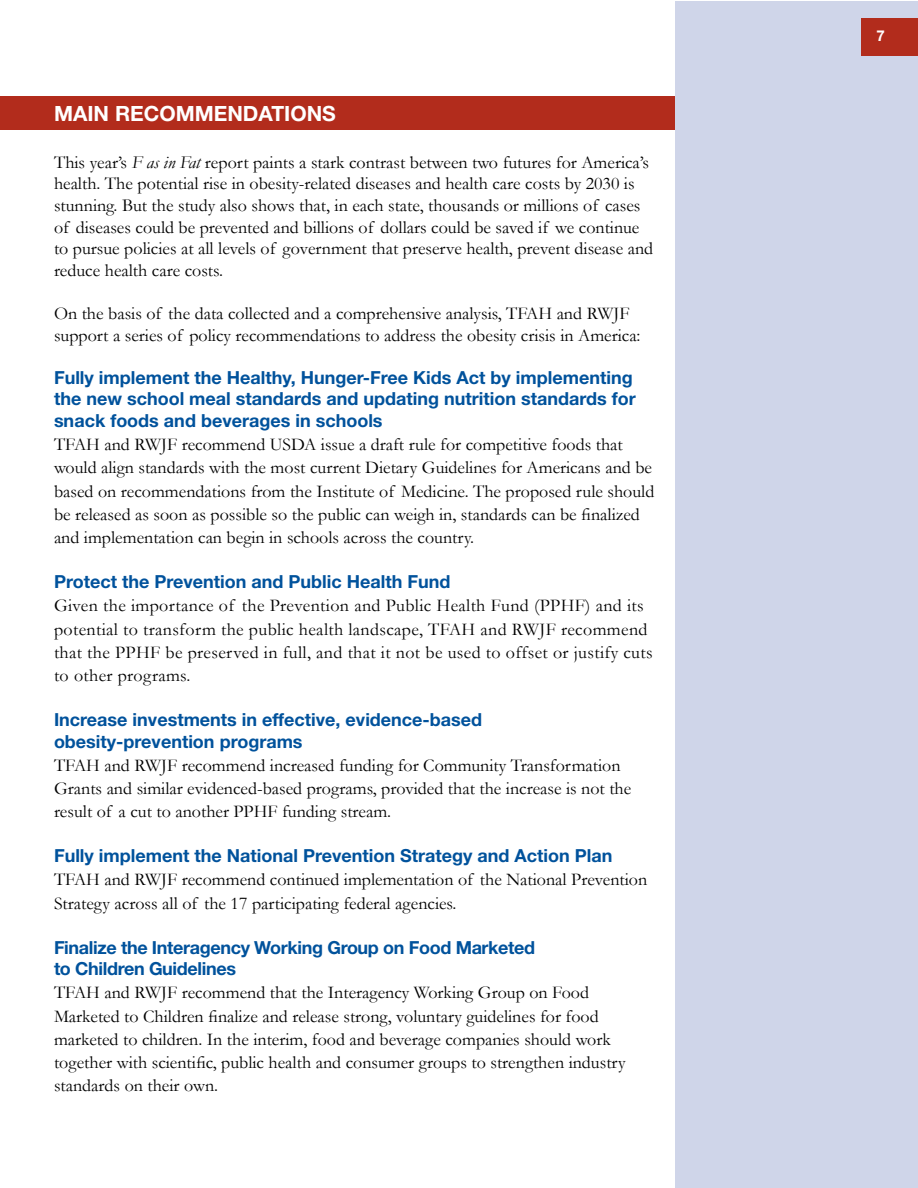
<style>
.page{position:relative;width:918px;height:1188px;background:#fff}
.page>*{position:absolute;margin:0;border:0;box-sizing:border-box;transform-origin:0 0}
.t1{font:700 21px "Helvetica Neue";color:#fff}
.t2{font:18px/23.2px "Garamond";color:#000}
.t3{font:700 18px/21.6px "Helvetica Neue";color:#00529c}
.t4{font:18px/23.2px "Garamond";letter-spacing:.02em;color:#000}
.t5{font:700 18px/21.6px "Helvetica Neue";letter-spacing:-.02em;color:#00529c}
.t6{font:700 15px "Helvetica Neue";color:#fff}
.s1{font-style:italic}
</style>
<div class="page">
<div style="left:676px;top:2px;width:242px;height:1186px;background:#cfd5e9"></div>
<div style="left:862px;top:18px;width:56px;height:37px;background:#b22c1c"></div>
<div style="left:0;top:97px;width:675px;height:33px;background:#b22c1c"></div>
<p class="t1" style="left:54px;top:100px;width:283px">MAIN RECOMMENDATIONS</p>
<p class="t2" style="left:54px;top:151px;width:601px;line-height:21.6px">This year’s <span class="s1">F as in Fat</span> report paints a stark contrast between two futures for America’s health. The potential rise in obesity-related diseases and health care costs by 2030 is stunning. But the study also shows that, in each state, thousands or millions of cases of diseases could be prevented and billions of dollars could be saved if we continue to pursue policies at all levels of government that preserve health, prevent disease and reduce health care costs.</p>
<p class="t2" style="left:54px;top:302px;width:588px;line-height:21.6px">On the basis of the data collected and a comprehensive analysis, TFAH and RWJF support a series of policy recommendations to address the obesity crisis in America:</p>
<p class="t3" style="left:54px;top:366px;width:583px">Fully implement the Healthy, Hunger-Free Kids Act by implementing the new school meal standards and updating nutrition standards for snack foods and beverages in schools</p>
<p class="t2" style="left:54px;top:433px;width:602px">TFAH and RWJF recommend USDA issue a draft rule for competitive foods that would align standards with the most current Dietary Guidelines for Americans and be based on recommendations from the Institute of Medicine. The proposed rule should be released as soon as possible so the public can weigh in, standards can be finalized and implementation can begin in schools across the country.</p>
<p class="t3" style="left:54px;top:570px;width:398px">Protect the Prevention and Public Health Fund</p>
<p class="t4" style="left:54px;top:594px;width:600px">Given the importance of the Prevention and Public Health Fund (PPHF) and its potential to transform the public health landscape, TFAH and RWJF recommend that the PPHF be preserved in full, and that it not be used to offset or justify cuts to other programs.</p>
<p class="t3" style="left:54px;top:708px;width:430px">Increase investments in effective, evidence-based obesity-prevention programs</p>
<p class="t2" style="left:54px;top:753px;width:579px">TFAH and RWJF recommend increased funding for Community Transformation<br>Grants and similar evidenced-based programs, provided that the increase is not the result of a cut to another PPHF funding stream.</p>
<p class="t3" style="left:54px;top:845px;width:560px">Fully implement the National Prevention Strategy and Action Plan</p>
<p class="t2" style="left:54px;top:868px;width:595px">TFAH and RWJF recommend continued implementation of the National Prevention<br>Strategy across all of the 17 participating federal agencies.</p>
<p class="t5" style="left:54px;top:936px;width:483px">Finalize the Interagency Working Group on Food Marketed to Children Guidelines</p>
<p class="t2" style="left:54px;top:981px;width:573px">TFAH and RWJF recommend that the Interagency Working Group on Food Marketed to Children finalize and release strong, voluntary guidelines for food marketed to children. In the interim, food and beverage companies should work together with scientific, public health and consumer groups to strengthen industry standards on their own.</p>
<p class="t6" style="left:877px;top:27px;width:10px">7</p>
</div>
